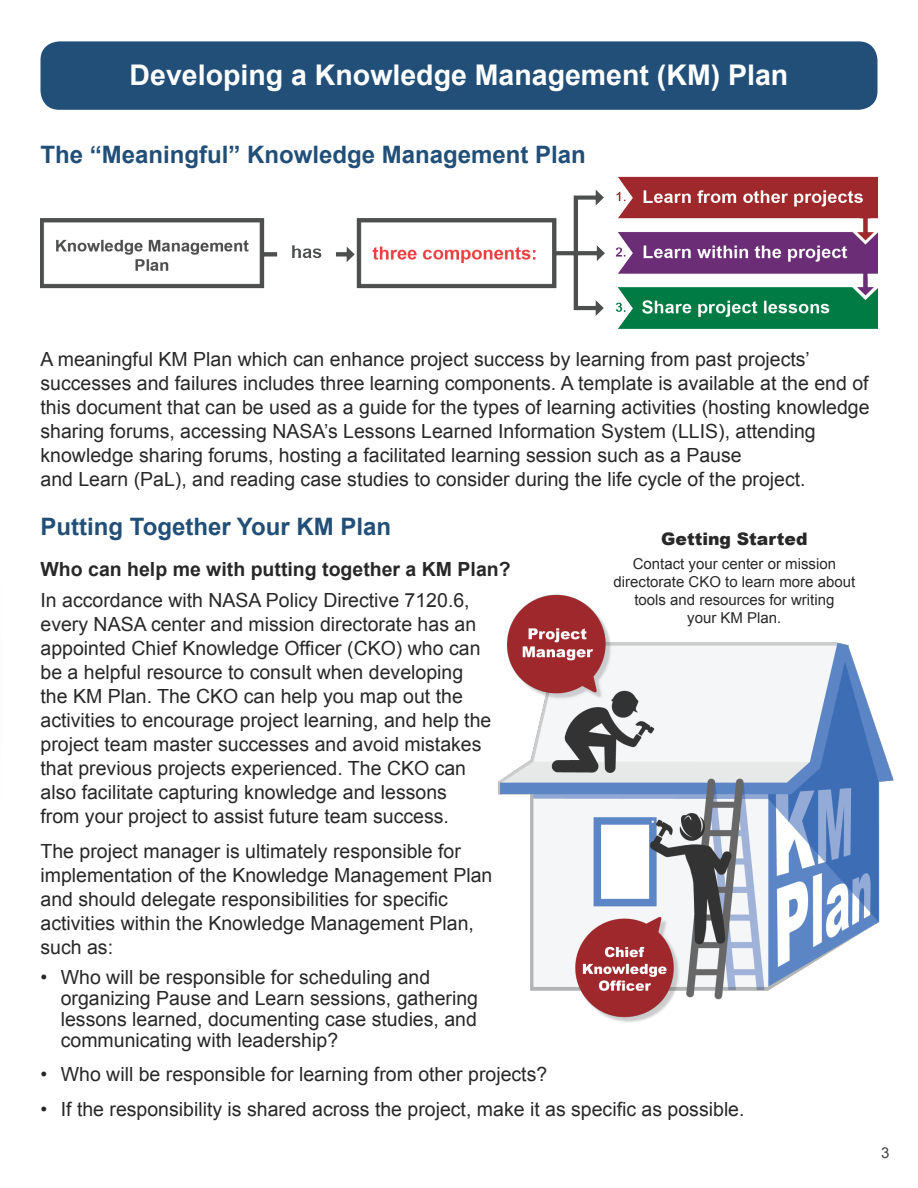
<style>
.page{position:relative;width:918px;height:1188px;background:#fff}
.page>*{position:absolute;margin:0;border:0;box-sizing:border-box;transform-origin:0 0}
.t1{font:700 28.5px "Arial";color:#fff}
.Header_with_extra_sp{font:700 24px "Arial";color:#224f78}
.Content{font:19.5px/24px "Arial";color:#292829}
.Bold_Content{font:700 19.5px "Arial";color:#292829}
.Small_Content2{font:900 17.25px "Arial";color:#292829}
.Small_Content2-2{font:15px/18px "Arial";color:#292829;text-align:center}
.t2{font:15px "Arial";color:#454547}
</style>
<div class="page">
<div style="left:40px;top:41px;width:838px;height:69px;background:#224f78;border-radius:19px"></div>
<img style="left:40px;top:176px;width:838px;height:153px">
<img style="left:498px;top:594px;width:396px;height:428px">
<h1 class="t1" style="left:130px;top:56px;width:660px">Developing a Knowledge Management (KM) Plan</h1>
<p class="Header_with_extra_sp" style="left:40px;top:139px;width:547px">The “Meaningful” Knowledge Management Plan</p>
<p class="Content" style="left:40px;top:347px;width:831px">A meaningful KM Plan which can enhance project success by learning from past projects’ successes and failures includes three learning components. A template is available at the end of this document that can be used as a guide for the types of learning activities (hosting knowledge sharing forums, accessing NASA’s Lessons Learned Information System (LLIS), attending knowledge sharing forums, hosting a facilitated learning session such as a Pause<br>and Learn (PaL), and reading case studies to consider during the life cycle of the project.</p>
<h1 class="Header_with_extra_sp" style="left:40px;top:511px;width:352px">Putting Together Your KM Plan</h1>
<p class="Bold_Content" style="left:40px;top:556px;width:472px">Who can help me with putting together a KM Plan?</p>
<p class="Content" style="left:40px;top:589px;width:452px">In accordance with NASA Policy Directive 7120.6, every NASA center and mission directorate has an appointed Chief Knowledge Officer (CKO) who can be a helpful resource to consult when developing the KM Plan. The CKO can help you map out the activities to encourage project learning, and help the project team master successes and avoid mistakes that previous projects experienced. The CKO can also facilitate capturing knowledge and lessons<br>from your project to assist future team success.</p>
<p class="Content" style="left:40px;top:839px;width:453px">The project manager is ultimately responsible for implementation of the Knowledge Management Plan and should delegate responsibilities for specific activities within the Knowledge Management Plan, such as:</p>
<p class="Content" style="left:61px;top:967px;width:419px;line-height:21px;text-indent:-20px">• Who will be responsible for scheduling and organizing Pause and Learn sessions, gathering lessons learned, documenting case studies, and communicating with leadership?</p>
<p class="Content" style="left:40px;top:1063px;width:508px">• Who will be responsible for learning from other projects?</p>
<p class="Content" style="left:40px;top:1097px;width:706px">• If the responsibility is shared across the project, make it as specific as possible.</p>
<p class="Small_Content2" style="left:661px;top:526px;width:148px">Getting Started</p>
<p class="Small_Content2-2" style="left:614px;top:555px;width:243px">Contact your center or mission directorate CKO to learn more about tools and resources for writing<br>your KM Plan.</p>
<p class="t2" style="left:881px;top:1143px;width:10px">3</p>
</div>
